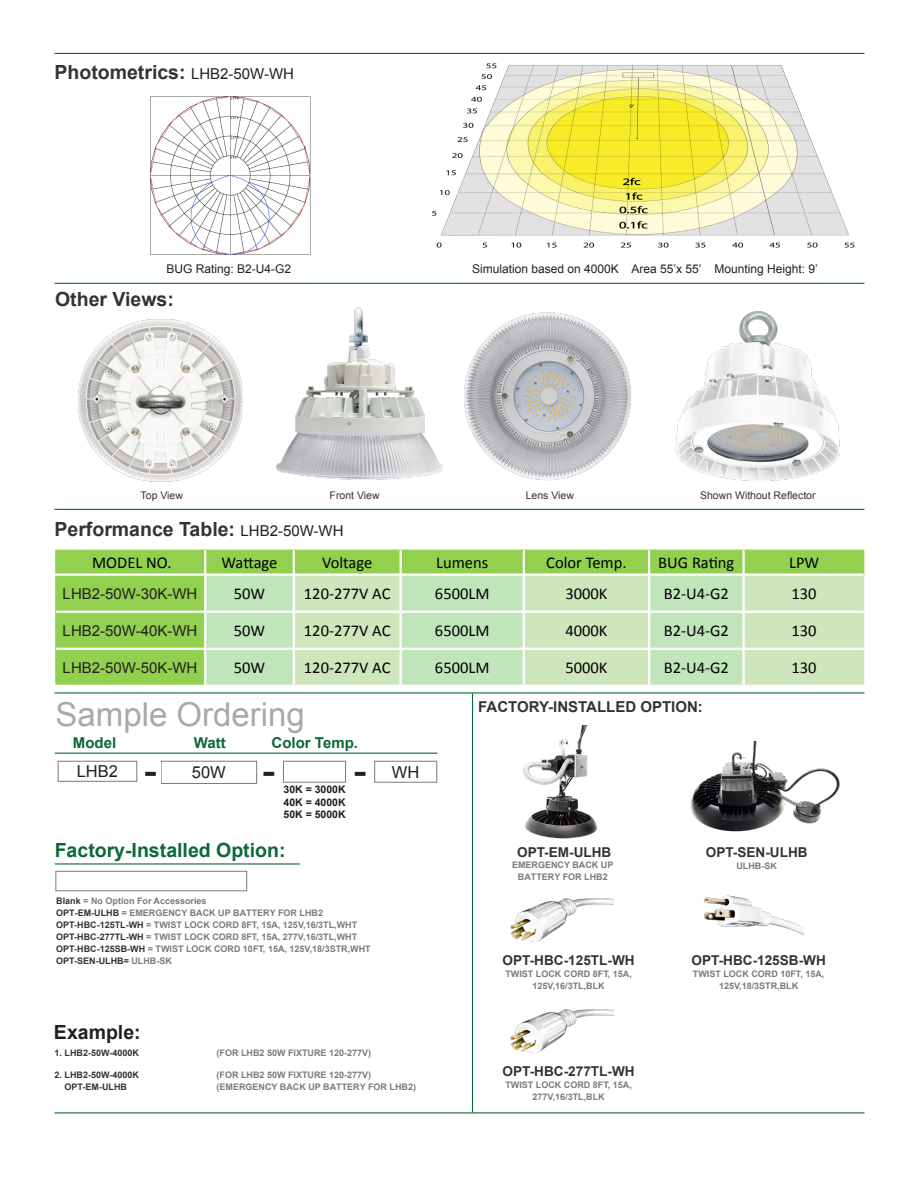
<style>
.page{position:relative;width:918px;height:1188px;background:#fff}
.page>*{position:absolute;margin:0;border:0;box-sizing:border-box;transform-origin:0 0}
.t1{font:33px "Arial";color:#a8a9ad}
.t2{font:700 28.5px "Verdana";color:#231f20}
.t3{font:700 19.5px "Arial";color:#333}
.t4{font:700 19.5px "Arial";color:#0d6736}
.t5{font:700 19.5px "Arial";color:#231f20}
.t6{font:16.5px "Calibri";color:#000}
.t7{font:16.5px "Arial";color:#231f20}
.t8{font:15px "Arial";color:#231f20}
.t9{font:700 15px "Arial";color:#333}
.t10{font:700 15px "Arial";color:#0d6736}
.t11{font:700 13.65px "Arial";color:#323332}
.t12{font:12px "Arial";color:#231f20}
.t13{font:10.5px "Arial";color:#333}
.t14{font:700 10.5px "Arial";color:#231f20}
.t15{font:700 9px/12px "Arial";color:#7a7b7e;text-align:center}
.t16{font:700 9px "Arial";color:#333}
.t17{font:700 9px "Arial";color:#7b7b7e}
.t18{font:700 9px "Arial";color:#323332}
.s1{font-weight:400;font-size:15px;color:#231f20}
.s2{color:#323332}
.s3{color:#7b7b7e}
</style>
<div class="page">
<hr style="left:55px;top:509px;width:810px;height:1px;background:#0d6736">
<hr style="left:55px;top:53px;width:810px;height:1px;background:#0d6736">
<hr style="left:55px;top:283px;width:810px;height:1px;background:#0d6736">
<hr style="left:55px;top:692px;width:810px;height:2px;background:#0d6736">
<hr style="left:55px;top:1112px;width:810px;height:1px;background:#0d6736">
<img style="left:432px;top:63px;width:423px;height:185px">
<img style="left:150px;top:96px;width:161px;height:159px">
<div style="left:55px;top:550px;width:809px;height:135px;background:#92d050"></div>
<div style="left:206px;top:576px;width:87px;height:109px;background:#c0e5bb"></div>
<svg style="left:295px;top:576px;width:569px;height:109px;background:#c9e5bb"></svg>
<hr style="left:204px;top:550px;width:2px;height:23px;background:#fff">
<hr style="left:293px;top:550px;width:2px;height:23px;background:#fff">
<hr style="left:400px;top:550px;width:2px;height:23px;background:#fff">
<hr style="left:523px;top:550px;width:2px;height:23px;background:#fff">
<hr style="left:648px;top:550px;width:2px;height:23px;background:#fff">
<hr style="left:742px;top:550px;width:3px;height:23px;background:#fff">
<hr style="left:293px;top:576px;width:2px;height:35px;background:#fff">
<hr style="left:400px;top:576px;width:2px;height:35px;background:#fff">
<hr style="left:523px;top:576px;width:2px;height:35px;background:#fff">
<hr style="left:648px;top:576px;width:2px;height:35px;background:#fff">
<hr style="left:742px;top:576px;width:3px;height:35px;background:#fff">
<hr style="left:293px;top:613px;width:2px;height:35px;background:#fff">
<hr style="left:400px;top:613px;width:2px;height:35px;background:#fff">
<hr style="left:523px;top:613px;width:2px;height:35px;background:#fff">
<hr style="left:648px;top:613px;width:2px;height:35px;background:#fff">
<hr style="left:742px;top:613px;width:3px;height:35px;background:#fff">
<hr style="left:293px;top:650px;width:2px;height:35px;background:#fff">
<hr style="left:400px;top:650px;width:2px;height:35px;background:#fff">
<hr style="left:523px;top:650px;width:2px;height:35px;background:#fff">
<hr style="left:648px;top:650px;width:2px;height:35px;background:#fff">
<hr style="left:742px;top:650px;width:3px;height:35px;background:#fff">
<hr style="left:206px;top:573px;width:88px;height:3px;background:#fff">
<hr style="left:294px;top:573px;width:107px;height:3px;background:#fff">
<hr style="left:401px;top:573px;width:123px;height:3px;background:#fff">
<hr style="left:524px;top:573px;width:125px;height:3px;background:#fff">
<hr style="left:649px;top:573px;width:95px;height:3px;background:#fff">
<hr style="left:744px;top:573px;width:120px;height:3px;background:#fff">
<hr style="left:206px;top:611px;width:88px;height:2px;background:#fff">
<hr style="left:294px;top:611px;width:107px;height:2px;background:#fff">
<hr style="left:401px;top:611px;width:123px;height:2px;background:#fff">
<hr style="left:524px;top:611px;width:125px;height:2px;background:#fff">
<hr style="left:649px;top:611px;width:95px;height:2px;background:#fff">
<hr style="left:744px;top:611px;width:120px;height:2px;background:#fff">
<hr style="left:206px;top:648px;width:88px;height:2px;background:#fff">
<hr style="left:294px;top:648px;width:107px;height:2px;background:#fff">
<hr style="left:401px;top:648px;width:123px;height:2px;background:#fff">
<hr style="left:524px;top:648px;width:125px;height:2px;background:#fff">
<hr style="left:649px;top:648px;width:95px;height:2px;background:#fff">
<hr style="left:744px;top:648px;width:120px;height:2px;background:#fff">
<hr style="left:55px;top:573px;width:151px;height:3px;background:#fff">
<hr style="left:204px;top:576px;width:2px;height:35px;background:#fff">
<hr style="left:56px;top:611px;width:150px;height:2px;background:#fff">
<hr style="left:204px;top:613px;width:2px;height:35px;background:#fff">
<hr style="left:56px;top:648px;width:150px;height:2px;background:#fff">
<hr style="left:204px;top:650px;width:2px;height:35px;background:#fff">
<div style="left:58px;top:761px;width:79px;height:21px;border:1px solid #787a7d"></div>
<div style="left:161px;top:761px;width:96px;height:23px;border:1px solid #787a7d"></div>
<div style="left:283px;top:761px;width:63px;height:22px;background:#fff;border:1px solid #787a7d"></div>
<hr style="left:55px;top:753px;width:382px;height:1px;background:#0d6736">
<img style="left:277px;top:307px;width:166px;height:173px">
<img style="left:464px;top:312px;width:167px;height:169px">
<img style="left:675px;top:311px;width:165px;height:171px">
<img style="left:78px;top:319px;width:165px;height:163px">
<div style="left:55px;top:871px;width:192px;height:20px;background:#fff;border:1px solid #787a7d"></div>
<hr style="left:55px;top:863px;width:245px;height:2px;background:#0d6736">
<hr style="left:472px;top:693px;width:1px;height:419px;background:#0d6736">
<div style="left:374px;top:761px;width:63px;height:22px;border:1px solid #787a7d"></div>
<img style="left:690px;top:741px;width:150px;height:91px">
<img style="left:523px;top:725px;width:75px;height:114px">
<img style="left:511px;top:898px;width:102px;height:44px">
<img style="left:511px;top:1009px;width:102px;height:44px">
<img style="left:703px;top:895px;width:100px;height:40px">
<p class="t3" style="left:55px;top:60px;width:241px">Photometrics: <span class="s1">LHB2-50W-WH</span></p>
<p class="t12" style="left:167px;top:261px;width:126px">BUG Rating: B2-U4-G2</p>
<p class="t12" style="left:472px;top:261px;width:347px">Simulation based on 4000K Area 55’x 55’ Mounting Height: 9’</p>
<p class="t3" style="left:55px;top:286px;width:120px">Other Views:</p>
<p class="t13" style="left:141px;top:488px;width:44px">Top View</p>
<p class="t13" style="left:330px;top:488px;width:51px">Front View</p>
<p class="t3" style="left:55px;top:516px;width:291px">Performance Table: <span class="s1">LHB2-50W-WH</span></p>
<p class="t13" style="left:526px;top:488px;width:50px">Lens View</p>
<p class="t13" style="left:700px;top:488px;width:117px">Shown Without Reflector</p>
<p class="t6" style="left:92px;top:552px;width:81px">MODEL NO.</p>
<p class="t6" style="left:222px;top:552px;width:57px">Wattage</p>
<p class="t6" style="left:322px;top:552px;width:52px">Voltage</p>
<p class="t6" style="left:436px;top:552px;width:54px">Lumens</p>
<p class="t6" style="left:546px;top:552px;width:82px">Color Temp.</p>
<p class="t6" style="left:658px;top:552px;width:78px">BUG Rating</p>
<p class="t6" style="left:789px;top:552px;width:32px">LPW</p>
<p class="t8" style="left:63px;top:584px;width:136px">LHB2-50W-30K-WH</p>
<p class="t6" style="left:234px;top:583px;width:33px">50W</p>
<p class="t6" style="left:304px;top:583px;width:88px">120-277V AC</p>
<p class="t6" style="left:435px;top:583px;width:56px">6500LM</p>
<p class="t6" style="left:565px;top:583px;width:44px">3000K</p>
<p class="t6" style="left:664px;top:583px;width:67px">B2-U4-G2</p>
<p class="t6" style="left:792px;top:583px;width:27px">130</p>
<p class="t8" style="left:63px;top:621px;width:136px">LHB2-50W-40K-WH</p>
<p class="t6" style="left:234px;top:621px;width:33px">50W</p>
<p class="t6" style="left:304px;top:621px;width:88px">120-277V AC</p>
<p class="t6" style="left:435px;top:621px;width:56px">6500LM</p>
<p class="t6" style="left:565px;top:621px;width:44px">4000K</p>
<p class="t6" style="left:664px;top:621px;width:67px">B2-U4-G2</p>
<p class="t6" style="left:792px;top:621px;width:27px">130</p>
<p class="t8" style="left:63px;top:658px;width:136px">LHB2-50W-50K-WH</p>
<p class="t6" style="left:234px;top:658px;width:33px">50W</p>
<p class="t6" style="left:304px;top:658px;width:88px">120-277V AC</p>
<p class="t6" style="left:435px;top:658px;width:56px">6500LM</p>
<p class="t6" style="left:565px;top:658px;width:44px">5000K</p>
<p class="t6" style="left:664px;top:658px;width:67px">B2-U4-G2</p>
<p class="t6" style="left:792px;top:658px;width:27px">130</p>
<p class="t1" style="left:56px;top:693px;width:251px">Sample Ordering</p>
<p class="t7" style="left:77px;top:761px;width:43px">LHB2</p>
<p class="t7" style="left:192px;top:762px;width:35px">50W</p>
<p class="t10" style="left:194px;top:733px;width:33px">Watt</p>
<p class="t10" style="left:272px;top:733px;width:88px">Color Temp.</p>
<p class="t10" style="left:73px;top:733px;width:45px">Model</p>
<p class="t2" style="left:354px;top:754px;width:15px">-</p>
<p class="t7" style="left:392px;top:761px;width:29px">WH</p>
<p class="t2" style="left:144px;top:754px;width:15px">-</p>
<p class="t2" style="left:262px;top:754px;width:15px">-</p>
<p class="t14" style="left:284px;top:782px;width:64px">30K = 3000K</p>
<p class="t14" style="left:284px;top:795px;width:64px">40K = 4000K</p>
<p class="t14" style="left:284px;top:807px;width:64px">50K = 5000K</p>
<p class="t4" style="left:55px;top:837px;width:232px">Factory-Installed Option:</p>
<p class="t15" style="left:56px;top:895px;width:316px;text-align:left"><span class="s2">Blank</span> = No Option For Accessories<br><span class="s2">OPT-EM-ULHB</span> = EMERGENCY BACK UP BATTERY FOR LHB2<br><span class="s2">OPT-HBC-125TL-WH</span> = TWIST LOCK CORD 8FT, 15A, 125V,16/3TL,WHT <span class="s2">OPT-HBC-277TL-WH</span> = TWIST LOCK CORD 8FT, 15A, 277V,16/3TL,WHT <span class="s2">OPT-HBC-125SB-WH</span> = TWIST LOCK CORD 10FT, 15A, 125V,18/3STR,WHT <span class="s2">OPT-SEN-ULHB=</span> ULHB-SK</p>
<p class="t5" style="left:54px;top:1019px;width:88px">Example:</p>
<p class="t16" style="left:55px;top:1046px;width:86px">1. LHB2-50W-4000K</p>
<p class="t16" style="left:55px;top:1069px;width:86px">2. LHB2-50W-4000K</p>
<p class="t18" style="left:65px;top:1081px;width:64px">OPT-EM-ULHB</p>
<p class="t17" style="left:217px;top:1046px;width:156px">(FOR LHB2 50W FIXTURE 120-277V)</p>
<p class="t15" style="left:217px;top:1070px;width:201px;text-align:left"><span class="s3">(FOR LHB2 50W FIXTURE 120-277V) </span>(EMERGENCY BACK UP BATTERY FOR LHB2)</p>
<p class="t9" style="left:478px;top:697px;width:226px">FACTORY-INSTALLED OPTION:</p>
<p class="t11" style="left:517px;top:843px;width:96px">OPT-EM-ULHB</p>
<p class="t15" style="left:512px;top:860px;width:103px">EMERGENCY BACK UP<br>BATTERY FOR LHB2</p>
<p class="t11" style="left:503px;top:952px;width:133px">OPT-HBC-125TL-WH</p>
<p class="t15" style="left:505px;top:969px;width:128px">TWIST LOCK CORD 8FT, 15A,<br>125V,16/3TL,BLK</p>
<p class="t11" style="left:503px;top:1063px;width:133px">OPT-HBC-277TL-WH</p>
<p class="t15" style="left:505px;top:1080px;width:128px">TWIST LOCK CORD 8FT, 15A,<br>277V,16/3TL,BLK</p>
<p class="t11" style="left:706px;top:843px;width:103px">OPT-SEN-ULHB</p>
<p class="t15" style="left:736px;top:860px;width:42px">ULHB-SK</p>
<p class="t11" style="left:692px;top:952px;width:136px">OPT-HBC-125SB-WH</p>
<p class="t15" style="left:693px;top:969px;width:133px">TWIST LOCK CORD 10FT, 15A,<br>125V,18/3STR,BLK</p>
</div>
